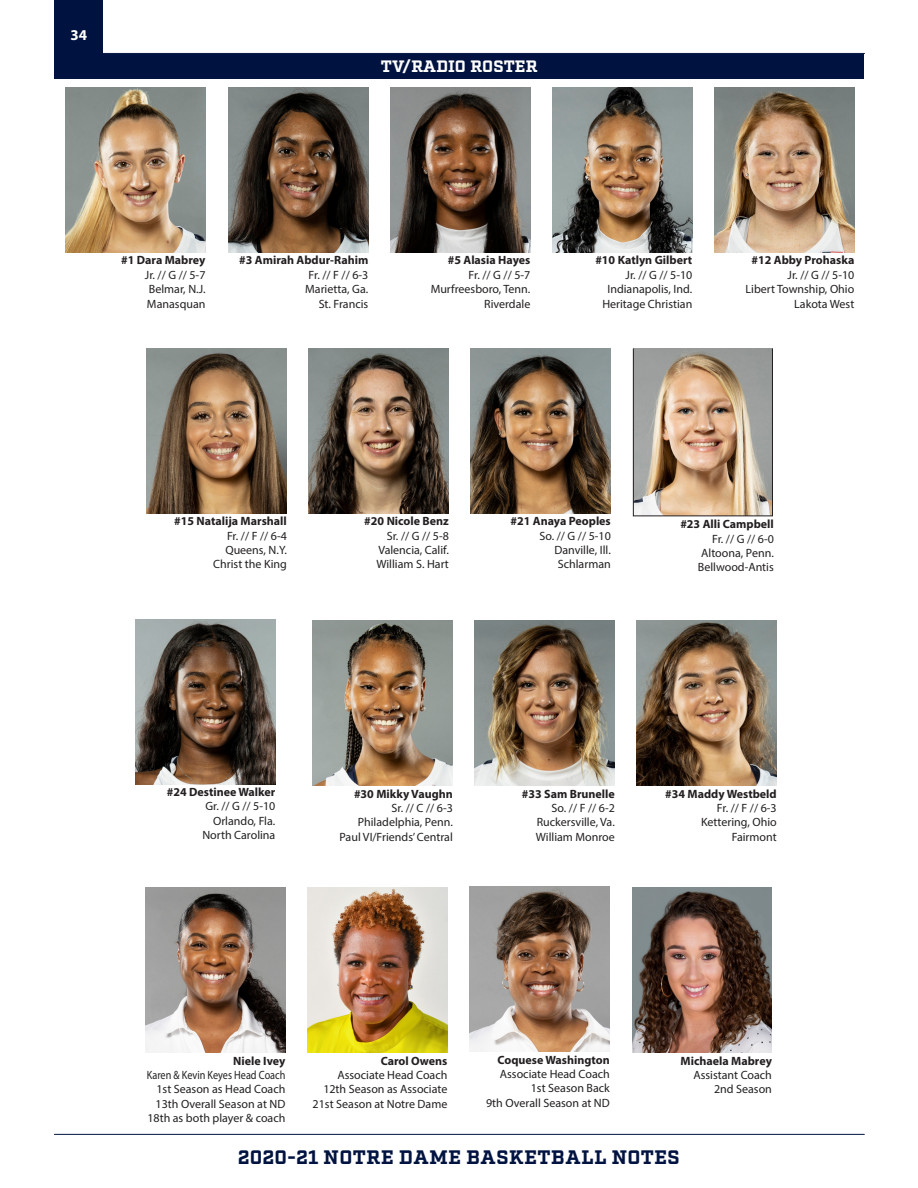
<style>
.page{position:relative;width:918px;height:1188px;background:#fff}
.page>*{position:absolute;margin:0;border:0;box-sizing:border-box;transform-origin:0 0}
.t1{font:700 19.5px "Factoria";letter-spacing:.025em;color:#001340}
.t2{font:700 16.5px "Factoria";letter-spacing:.01em;color:#fff}
.t3{font:700 15px "Myriad Pro";color:#fff}
.t4{font:12px/14.4px "Myriad Pro";color:#231f20}
.t5{font:700 12px "Myriad Pro";color:#231f20}
.t6{font:12px "Myriad Pro";color:#231f20;scale:.85 1}
</style>
<div class="page">
<div style="left:54px;top:0;width:49px;height:53px;background:#001340"></div>
<hr style="left:55px;top:53px;width:810px;height:1px;background:#001340">
<hr style="left:54px;top:1134px;width:810px;height:1px;background:#001340">
<div style="left:54px;top:54px;width:810px;height:24px;background:#001340"></div>
<img style="left:147px;top:349px;width:140px;height:164px">
<img style="left:714px;top:88px;width:140px;height:164px">
<img style="left:228px;top:88px;width:140px;height:164px">
<img style="left:637px;top:621px;width:140px;height:165px">
<img style="left:552px;top:88px;width:140px;height:164px">
<img style="left:475px;top:621px;width:140px;height:165px">
<img style="left:136px;top:619px;width:139px;height:165px">
<img style="left:309px;top:349px;width:140px;height:164px">
<img style="left:313px;top:621px;width:140px;height:165px">
<img style="left:146px;top:888px;width:139px;height:165px">
<img style="left:470px;top:887px;width:140px;height:165px">
<img style="left:308px;top:888px;width:139px;height:165px">
<img style="left:632px;top:888px;width:140px;height:165px">
<img style="left:390px;top:88px;width:140px;height:164px">
<img style="left:471px;top:349px;width:140px;height:164px">
<img style="left:635px;top:350px;width:136px;height:164px">
<div style="left:633px;top:348px;width:140px;height:168px;border:1px solid #231f20"></div>
<img style="left:66px;top:88px;width:139px;height:164px">
<p class="t3" style="left:70px;top:25px;width:18px">34</p>
<p class="t2" style="left:381px;top:56px;width:158px">TV/RADIO ROSTER</p>
<p class="t5" style="left:121px;top:252px;width:86px">#1 Dara Mabrey</p>
<p class="t4" style="left:145px;top:267px;width:62px">Jr. // G // 5-7</p>
<p class="t4" style="left:149px;top:282px;width:58px">Belmar, N.J.</p>
<p class="t4" style="left:147px;top:296px;width:60px">Manasquan</p>
<p class="t5" style="left:239px;top:252px;width:131px">#3 Amirah Abdur-Rahim</p>
<p class="t4" style="left:309px;top:267px;width:61px">Fr. // F // 6-3</p>
<p class="t4" style="left:305px;top:282px;width:65px">Marietta, Ga.</p>
<p class="t4" style="left:319px;top:296px;width:51px">St. Francis</p>
<p class="t5" style="left:448px;top:252px;width:84px">#5 Alasia Hayes</p>
<p class="t4" style="left:469px;top:267px;width:63px">Fr. // G // 5-7</p>
<p class="t4" style="left:431px;top:282px;width:101px">Murfreesboro, Tenn.</p>
<p class="t4" style="left:484px;top:296px;width:48px">Riverdale</p>
<p class="t5" style="left:595px;top:252px;width:98px">#10 Katlyn Gilbert</p>
<p class="t4" style="left:626px;top:267px;width:68px">Jr. // G // 5-10</p>
<p class="t4" style="left:607px;top:282px;width:86px">Indianapolis, Ind.</p>
<p class="t4" style="left:602px;top:296px;width:92px">Heritage Christian</p>
<p class="t5" style="left:752px;top:252px;width:104px">#12 Abby Prohaska</p>
<p class="t4" style="left:788px;top:267px;width:68px">Jr. // G // 5-10</p>
<p class="t4" style="left:746px;top:282px;width:110px">Libert Township, Ohio</p>
<p class="t4" style="left:794px;top:296px;width:62px">Lakota West</p>
<p class="t5" style="left:174px;top:513px;width:114px">#15 Natalija Marshall</p>
<p class="t4" style="left:227px;top:528px;width:61px">Fr. // F // 6-4</p>
<p class="t4" style="left:225px;top:543px;width:63px">Queens, N.Y.</p>
<p class="t4" style="left:213px;top:557px;width:75px">Christ the King</p>
<p class="t5" style="left:364px;top:513px;width:86px">#20 Nicole Benz</p>
<p class="t4" style="left:387px;top:528px;width:64px">Sr. // G // 5-8</p>
<p class="t4" style="left:378px;top:543px;width:72px">Valencia, Calif.</p>
<p class="t4" style="left:377px;top:557px;width:74px">William S. Hart</p>
<p class="t5" style="left:511px;top:513px;width:102px">#21 Anaya Peoples</p>
<p class="t4" style="left:540px;top:528px;width:73px">So. // G // 5-10</p>
<p class="t4" style="left:554px;top:543px;width:58px">Danville, Ill.</p>
<p class="t4" style="left:558px;top:557px;width:55px">Schlarman</p>
<p class="t5" style="left:680px;top:516px;width:95px">#23 Alli Campbell</p>
<p class="t4" style="left:712px;top:531px;width:63px">Fr. // G // 6-0</p>
<p class="t4" style="left:701px;top:546px;width:74px">Altoona, Penn.</p>
<p class="t4" style="left:698px;top:560px;width:77px">Bellwood-Antis</p>
<p class="t5" style="left:167px;top:784px;width:110px">#24 Destinee Walker</p>
<p class="t4" style="left:205px;top:799px;width:72px">Gr. // G // 5-10</p>
<p class="t4" style="left:213px;top:813px;width:64px">Orlando, Fla.</p>
<p class="t4" style="left:202px;top:828px;width:75px">North Carolina</p>
<p class="t5" style="left:354px;top:786px;width:100px">#30 Mikky Vaughn</p>
<p class="t4" style="left:392px;top:801px;width:63px">Sr. // C // 6-3</p>
<p class="t4" style="left:358px;top:815px;width:97px">Philadelphia, Penn.</p>
<p class="t4" style="left:340px;top:829px;width:115px">Paul VI/Friends’ Central</p>
<p class="t5" style="left:522px;top:786px;width:95px">#33 Sam Brunelle</p>
<p class="t4" style="left:552px;top:801px;width:65px">So. // F // 6-2</p>
<p class="t4" style="left:537px;top:815px;width:80px">Ruckersville, Va.</p>
<p class="t4" style="left:536px;top:829px;width:80px">William Monroe</p>
<p class="t5" style="left:665px;top:786px;width:113px">#34 Maddy Westbeld</p>
<p class="t4" style="left:717px;top:801px;width:61px">Fr. // F // 6-3</p>
<p class="t4" style="left:701px;top:815px;width:77px">Kettering, Ohio</p>
<p class="t4" style="left:732px;top:829px;width:47px">Fairmont</p>
<p class="t5" style="left:233px;top:1053px;width:54px">Niele Ivey</p>
<p class="t6" style="left:147px;top:1068px;width:165px">Karen &amp; Kevin Keyes Head Coach</p>
<p class="t4" style="left:156px;top:1082px;width:131px">1st Season as Head Coach<br>13th Overall Season at ND</p>
<p class="t4" style="left:147px;top:1111px;width:140px">18th as both player &amp; coach</p>
<p class="t5" style="left:381px;top:1053px;width:68px">Carol Owens</p>
<p class="t4" style="left:338px;top:1068px;width:111px">Associate Head Coach</p>
<p class="t4" style="left:323px;top:1082px;width:126px">12th Season as Associate</p>
<p class="t4" style="left:313px;top:1096px;width:136px">21st Season at Notre Dame</p>
<p class="t5" style="left:498px;top:1052px;width:114px">Coquese Washington</p>
<p class="t4" style="left:500px;top:1067px;width:111px">Associate Head Coach</p>
<p class="t4" style="left:531px;top:1081px;width:81px">1st Season Back</p>
<p class="t4" style="left:486px;top:1095px;width:125px">9th Overall Season at ND</p>
<p class="t5" style="left:681px;top:1053px;width:93px">Michaela Mabrey</p>
<p class="t4" style="left:694px;top:1068px;width:80px">Assistant Coach</p>
<p class="t4" style="left:714px;top:1082px;width:59px">2nd Season</p>
<h1 class="t1" style="left:238px;top:1145px;width:443px">2020-21 NOTRE DAME BASKETBALL NOTES</h1>
</div>
